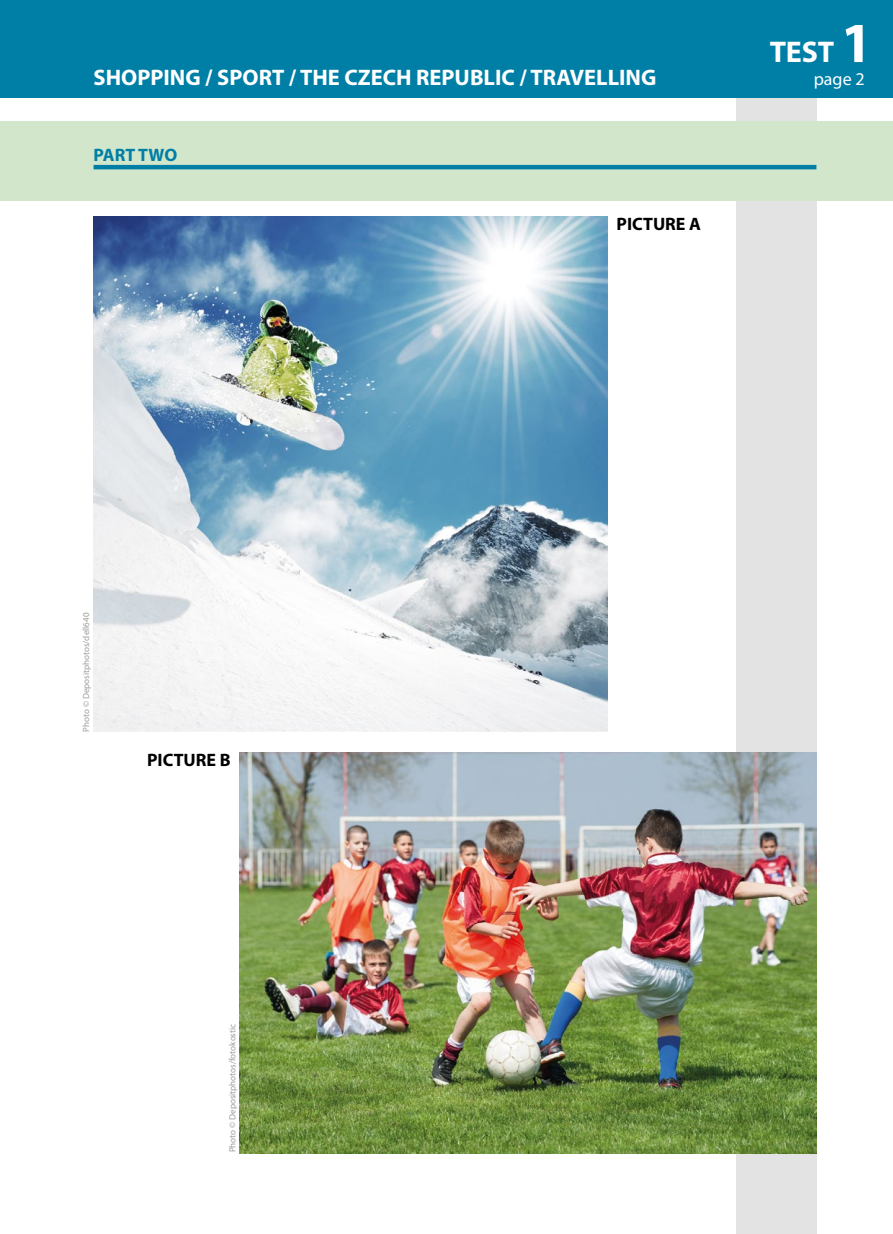
<style>
.page{position:relative;width:893px;height:1234px;background:#fff}
.page>*{position:absolute;margin:0;border:0;box-sizing:border-box;transform-origin:0 0}
.t1{font:700 30px "Myriad Pro";color:#fff}
.t2{font:700 22.5px "Myriad Pro";color:#fff}
.t3{font:700 18px "Myriad Pro";color:#000}
.t4{font:700 18px "Myriad Pro";color:#007fa6}
.t5{font:18px "Myriad Pro";color:#fff}
.t6{font:9px "Myriad Pro";color:#9d9d9c}
.s1{font-size:57px}
</style>
<div class="page">
<div style="left:736px;top:85px;width:80px;height:1148px;background:#e3e3e3"></div>
<div style="left:0;top:121px;width:893px;height:80px;background:#d1e6ca"></div>
<hr style="left:94px;top:165px;width:722px;height:4px;background:#007fa6">
<img style="left:239px;top:752px;width:577px;height:400px">
<img style="left:94px;top:216px;width:514px;height:515px">
<div style="left:0;top:0;width:893px;height:98px;background:#007fa6"></div>
<p class="t1" style="left:770px;top:32px;width:104px">TEST <span class="s1">1</span></p>
<p class="t2" style="left:94px;top:63px;width:564px">SHOPPING / SPORT / THE CZECH REPUBLIC / TRAVELLING</p>
<p class="t5" style="left:814px;top:67px;width:53px">page 2</p>
<p class="t4" style="left:94px;top:143px;width:85px">PART TWO</p>
<p class="t6" style="left:81px;top:731px;width:120px;rotate:-90deg">Photo © Depositphotos/dell640</p>
<p class="t3" style="left:147px;top:748px;width:85px">PICTURE B</p>
<p class="t6" style="left:227px;top:1152px;width:130px;rotate:-90deg">Photo © Depositphotos/fotokostic</p>
<p class="t3" style="left:617px;top:212px;width:86px">PICTURE A</p>
</div>
